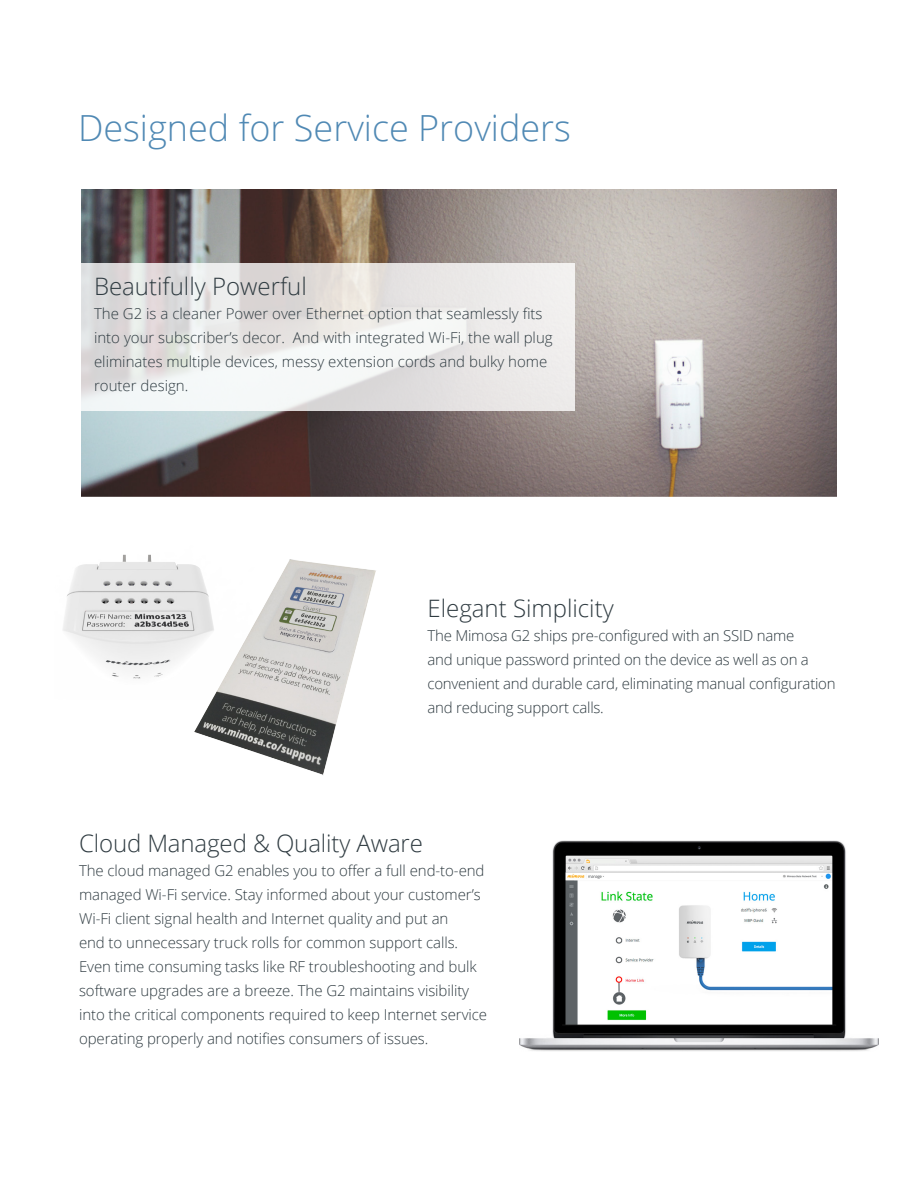
<style>
.page{position:relative;width:918px;height:1188px;background:#fff}
.page>*{position:absolute;margin:0;border:0;box-sizing:border-box;transform-origin:0 0}
.Body-Specs{font:300 36px "Open Sans";color:#5089b4}
.Body-Specs-2{font:300 24px "Open Sans";color:#2f3b41}
.Body-Specs-3{font:300 15px/24px "Open Sans";letter-spacing:-.005em;color:#2f3b41}
</style>
<div class="page">
<img style="left:194px;top:559px;width:182px;height:216px">
<img style="left:63px;top:554px;width:224px;height:145px">
<img style="left:519px;top:841px;width:360px;height:210px">
<img style="left:81px;top:189px;width:756px;height:308px">
<svg style="left:81px;top:263px;width:493px;height:148px"></svg>
<p class="Body-Specs" style="left:78px;top:103px;width:495px">Designed for Service Providers</p>
<p class="Body-Specs-2" style="left:94px;top:270px;width:214px">Beautifully Powerful</p>
<p class="Body-Specs-3" style="left:94px;top:302px;width:460px">The G2 is a cleaner Power over Ethernet option that seamlessly fits into your subscriber’s decor. And with integrated Wi-Fi, the wall plug eliminates multiple devices, messy extension cords and bulky home router design.</p>
<p class="Body-Specs-2" style="left:428px;top:592px;width:188px">Elegant Simplicity</p>
<p class="Body-Specs-3" style="left:428px;top:623px;width:410px">The Mimosa G2 ships pre-configured with an SSID name<br>and unique password printed on the device as well as on a convenient and durable card, eliminating manual configuration and reducing support calls.</p>
<p class="Body-Specs-2" style="left:79px;top:827px;width:345px">Cloud Managed &amp; Quality Aware</p>
<p class="Body-Specs-3" style="left:79px;top:858px;width:410px">The cloud managed G2 enables you to offer a full end-to-end managed Wi-Fi service. Stay informed about your customer’s Wi-Fi client signal health and Internet quality and put an<br>end to unnecessary truck rolls for common support calls.<br>Even time consuming tasks like RF troubleshooting and bulk software upgrades are a breeze. The G2 maintains visibility into the critical components required to keep Internet service operating properly and notifies consumers of issues.</p>
</div>
